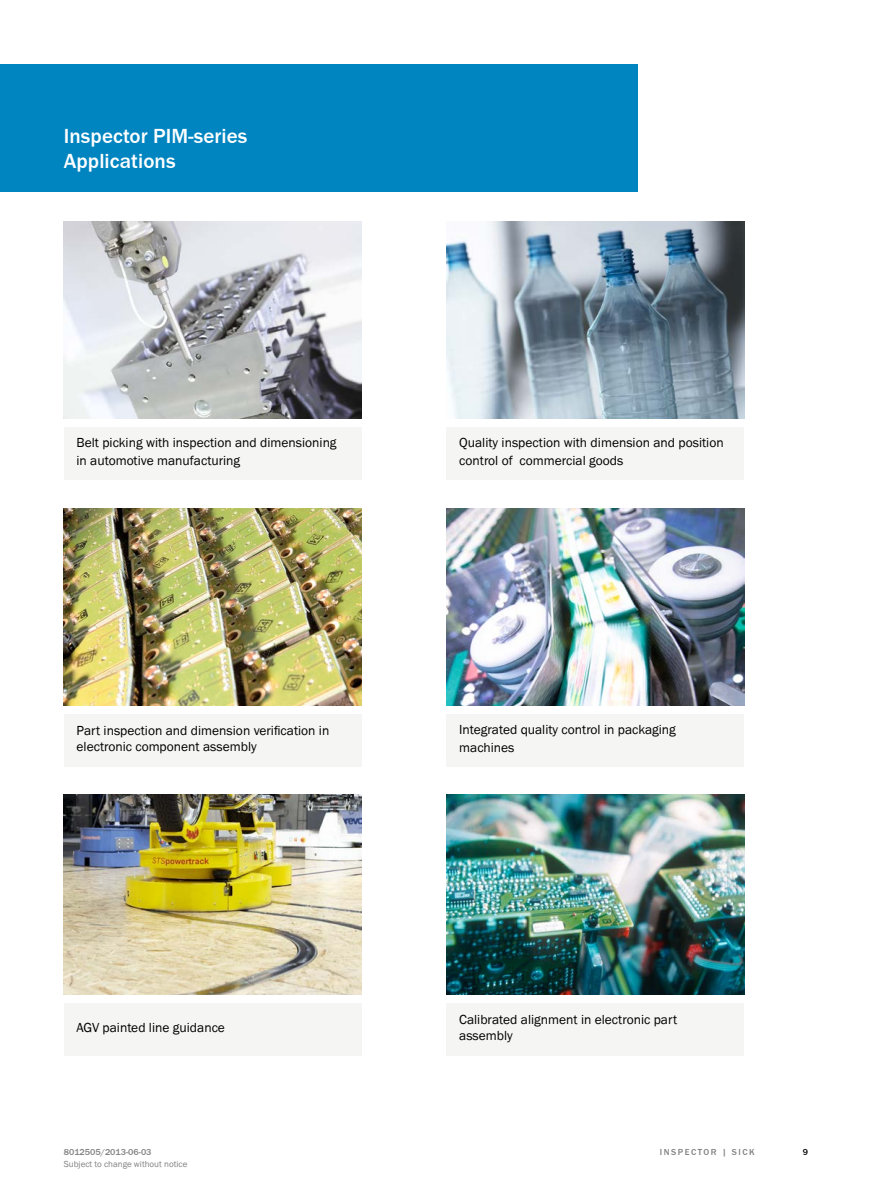
<style>
.page{position:relative;width:893px;height:1188px;background:#fff}
.page>*{position:absolute;margin:0;border:0;box-sizing:border-box;transform-origin:0 0}
.t1{font:500 21px/25.2px "SICK Franklin";letter-spacing:.005em;color:#fff}
.t2{font:13.5px/17.9px "SICK Franklin";color:#000}
.t3{font:500 9px "SICK Franklin";color:#818181}
.t4{font:9px "SICK Franklin";color:#818181}
.t5{font:500 9px "SICK Franklin";color:#000}
</style>
<div class="page">
<div style="left:0;top:64px;width:638px;height:127px;background:#0085c1"></div>
<img style="left:446px;top:222px;width:298px;height:197px">
<img style="left:64px;top:508px;width:297px;height:197px">
<img style="left:446px;top:508px;width:298px;height:197px">
<img style="left:64px;top:795px;width:297px;height:200px">
<img style="left:446px;top:795px;width:298px;height:200px">
<div style="left:64px;top:427px;width:297px;height:53px;background:#f5f6f4"></div>
<div style="left:446px;top:427px;width:298px;height:53px;background:#f5f6f4"></div>
<div style="left:64px;top:714px;width:297px;height:52px;background:#f5f6f4"></div>
<div style="left:446px;top:714px;width:298px;height:52px;background:#f5f6f4"></div>
<div style="left:64px;top:1003px;width:297px;height:53px;background:#f5f6f4"></div>
<div style="left:446px;top:1003px;width:298px;height:53px;background:#f5f6f4"></div>
<img style="left:64px;top:222px;width:297px;height:197px">
<h1 class="t1" style="left:64px;top:124px;width:185px">Inspector PIM-series<br>Applications</h1>
<p class="t2" style="left:77px;top:434px;width:262px">Belt picking with inspection and dimensioning in automotive manufacturing</p>
<p class="t2" style="left:459px;top:434px;width:266px">Quality inspection with dimension and position control of commercial goods</p>
<p class="t2" style="left:77px;top:722px;width:254px;line-height:16.5px">Part inspection and dimension verification in electronic component assembly</p>
<p class="t2" style="left:459px;top:721px;width:218px">Integrated quality control in packaging machines</p>
<p class="t2" style="left:77px;top:1019px;width:150px">AGV painted line guidance</p>
<p class="t2" style="left:459px;top:1011px;width:219px;line-height:16.5px">Calibrated alignment in electronic part assembly</p>
<p class="t3" style="left:64px;top:1146px;width:89px">8012505/2013-06-03</p>
<p class="t3" style="left:660px;top:1146px;width:12px">Insp</p>
<p class="t3" style="left:685px;top:1146px;width:14px">ector</p>
<p class="t3" style="left:722px;top:1146px;width:34px">| SICK</p>
<p class="t4" style="left:64px;top:1159px;width:125px">Subject to change without notice</p>
<p class="t5" style="left:803px;top:1146px;width:7px">9</p>
</div>
